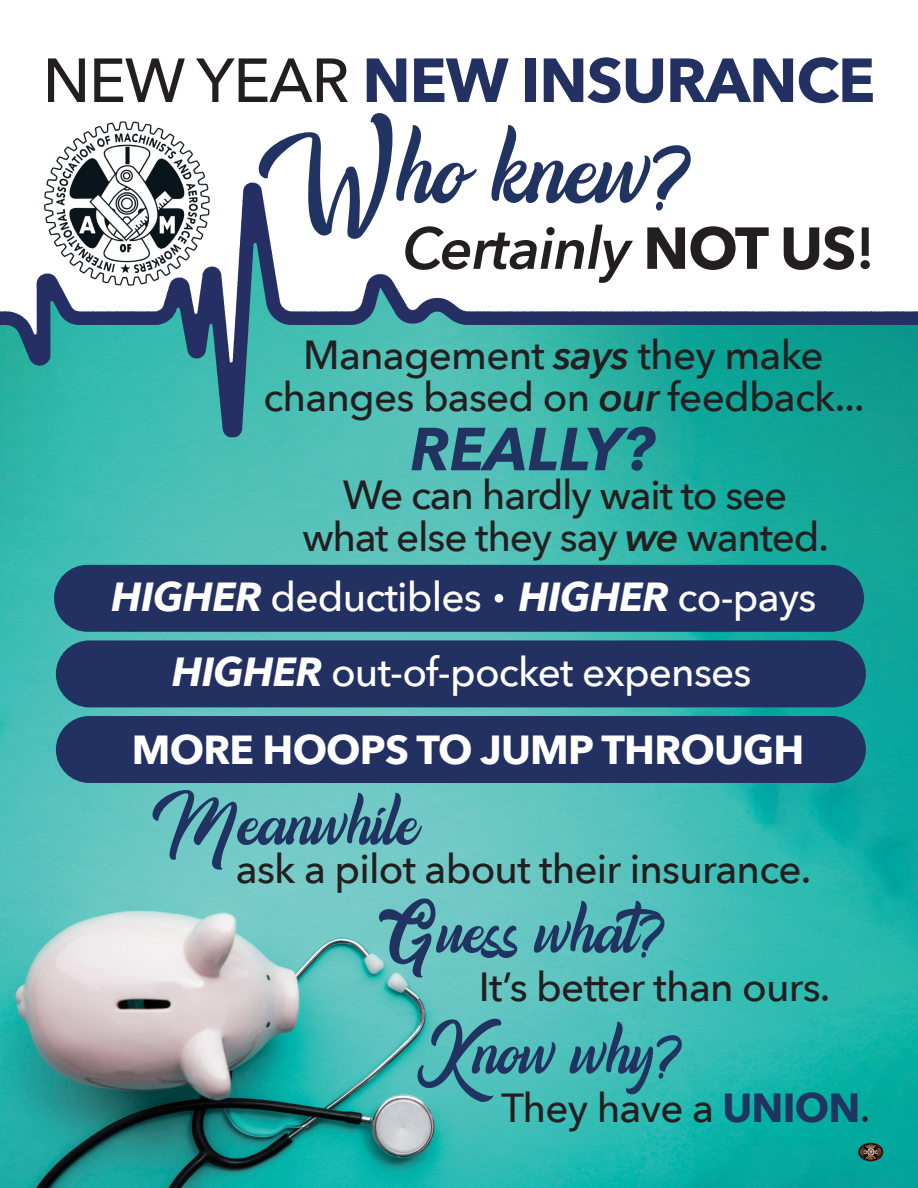
<style>
.page{position:relative;width:918px;height:1188px;background:#fff}
.page>*{position:absolute;margin:0;border:0;box-sizing:border-box;transform-origin:0 0}
.t1{font:94.5px "Amigos";color:#213360}
.t2{font:63px "Amigos";color:#213360}
.t3{font:700 61.5px "Avenir Next";letter-spacing:-.02em;color:#223161}
.t4{font:italic 700 60px "Avenir Next";color:#213360}
.t5{font:italic 600 58.5px "Avenir Next";letter-spacing:-.02em;color:#231f20}
.t6{font:500 40.5px/42px "Avenir Next";letter-spacing:-.02em;color:#231f20;text-align:center}
.t7{font:500 40.5px "Avenir Next";letter-spacing:-.02em;color:#fff}
.t8{font:700 40.5px "Avenir Next";letter-spacing:-.02em;color:#fff}
.s1{font-weight:500;color:#231f20}
.s2{font-weight:700;font-style:normal}
.s3{font-style:normal}
.s4{font-weight:600;font-style:italic}
.s5{font-weight:700;font-style:italic}
.s6{font-weight:700;color:#213360}
</style>
<div class="page">
<img style="left:0;top:472px;width:918px;height:716px">
<img style="left:0;top:182px;width:918px;height:290px">
<div style="left:54px;top:565px;width:810px;height:67px;background:#223161;border-radius:33px"></div>
<div style="left:56px;top:640px;width:810px;height:67px;background:#223161;border-radius:33px"></div>
<div style="left:56px;top:716px;width:810px;height:67px;background:#223161;border-radius:33px"></div>
<div style="left:495px;top:594px;width:8px;height:9px;background:#fff;border-radius:50%"></div>
<img style="left:26px;top:121px;width:199px;height:190px">
<svg style="left:858px;top:1143px;width:25px;height:18px"></svg>
<p class="t3" style="left:43px;top:27px;width:834px"><span class="s1">NEW YEAR</span> NEW INSURANCE</p>
<p class="t1" style="left:273px;top:112px;width:425px">Who knew?</p>
<p class="t5" style="left:402px;top:198px;width:474px">Certainly <span class="s2">NOT US</span><span class="s3">!</span></p>
<p class="t6" style="left:263px;top:332px;width:603px">Management <span class="s4">says</span> they make changes based on <span class="s4">our</span> feedback...</p>
<p class="t4" style="left:410px;top:397px;width:246px">REALLY?</p>
<p class="t6" style="left:343px;top:473px;width:446px">We can hardly wait to see</p>
<p class="t6" style="left:302px;top:515px;width:528px">what else they say <span class="s4">we</span> wanted.</p>
<p class="t7" style="left:111px;top:562px;width:707px"><span class="s5">HIGHER</span> deductibles <span class="s5">HIGHER</span> co-pays</p>
<p class="t7" style="left:172px;top:638px;width:581px"><span class="s5">HIGHER</span> out-of-pocket expenses</p>
<p class="t8" style="left:132px;top:715px;width:674px">MORE HOOPS TO JUMP THROUGH</p>
<p class="t2" style="left:170px;top:784px;width:252px">Meanwhile</p>
<p class="t6" style="left:236px;top:847px;width:577px">ask a pilot about their insurance.</p>
<p class="t2" style="left:389px;top:892px;width:284px">Guess what?</p>
<p class="t6" style="left:479px;top:964px;width:353px">It’s better than ours.</p>
<p class="t2" style="left:423px;top:1013px;width:264px">Know why?</p>
<p class="t6" style="left:501px;top:1085px;width:371px">They have a <span class="s6">UNION</span>.</p>
</div>
